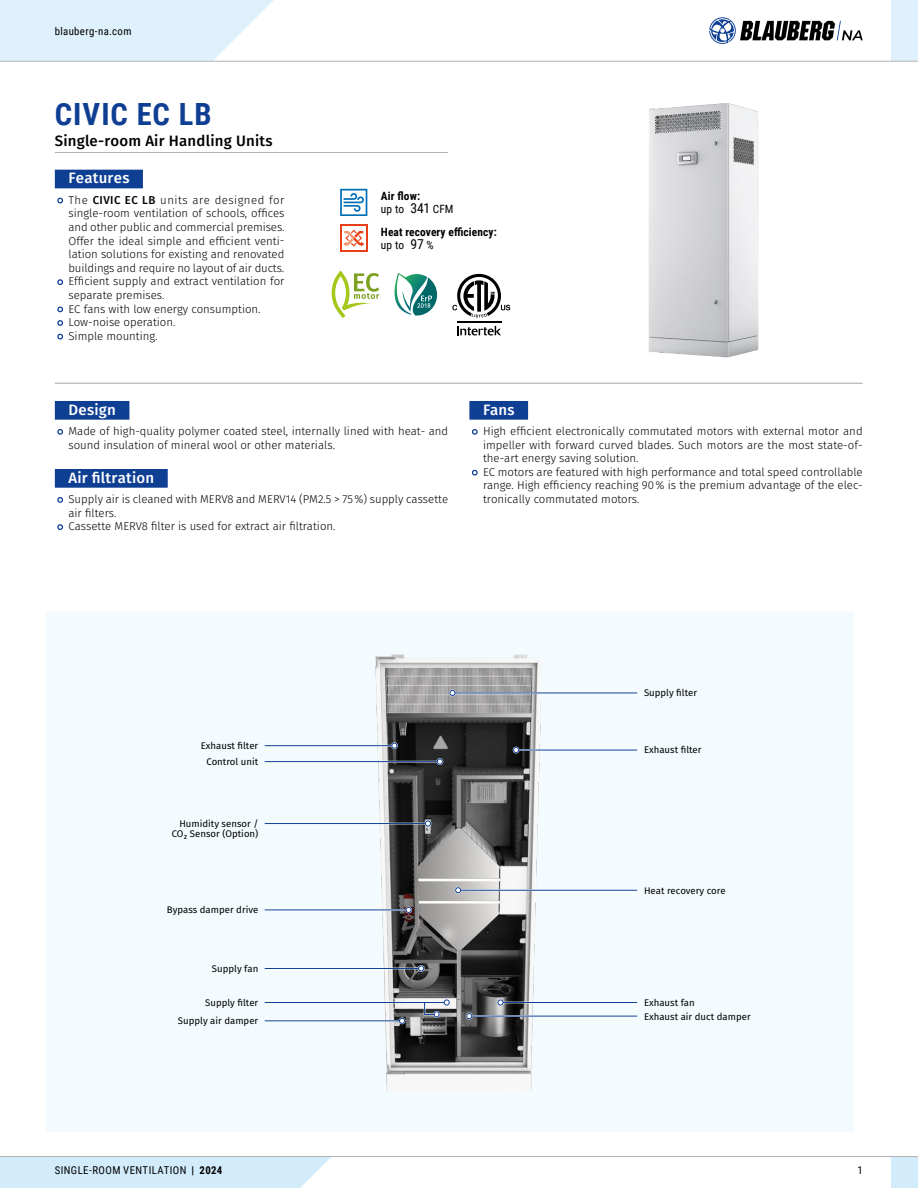
<style>
.page{position:relative;width:918px;height:1188px;background:#fff}
.page>*{position:absolute;margin:0;border:0;box-sizing:border-box;transform-origin:0 0}
.t1{font:700 30.6px "Roboto Condensed";letter-spacing:.03em;color:#0f3f93}
.t2{font:500 15px "Fira Sans";letter-spacing:.015em;color:#fff}
.t3{font:500 15px "Fira Sans";letter-spacing:.015em;color:#000}
.t4{font:300 11.4px/13.6px "Fira Sans";color:#000}
.t5{font:700 11.4px/13.6px "Roboto Condensed";letter-spacing:.01em;color:#000}
.t6{font:10.8px "Roboto Condensed";letter-spacing:.035em;color:#000}
.t7{font:9.6px/13.6px "Fira Sans";color:#000;text-align:right}
.s1{font-weight:500}
.s2{font-weight:400}
.s3{font-weight:400;font-size:13.65px}
.s4{font-weight:700}
</style>
<div class="page">
<div style="left:55px;top:401px;width:74px;height:19px;background:#0f3f93"></div>
<div style="left:55px;top:469px;width:113px;height:19px;background:#0f3f93"></div>
<svg style="left:57px;top:429px;width:6px;height:6px"></svg>
<svg style="left:57px;top:497px;width:6px;height:6px"></svg>
<svg style="left:57px;top:524px;width:6px;height:6px"></svg>
<div style="left:469px;top:401px;width:59px;height:19px;background:#0f3f93"></div>
<svg style="left:471px;top:429px;width:7px;height:6px"></svg>
<svg style="left:471px;top:469px;width:7px;height:7px"></svg>
<hr style="left:55px;top:152px;width:393px;height:1px;background:#b1b2b3">
<div style="left:55px;top:170px;width:88px;height:18px;background:#0f3f93"></div>
<svg style="left:57px;top:197px;width:7px;height:7px"></svg>
<svg style="left:57px;top:279px;width:6px;height:6px"></svg>
<svg style="left:57px;top:306px;width:7px;height:7px"></svg>
<svg style="left:57px;top:320px;width:6px;height:6px"></svg>
<svg style="left:57px;top:333px;width:7px;height:7px"></svg>
<hr style="left:55px;top:383px;width:808px;height:1px;background:#b1b2b3">
<img style="left:648px;top:103px;width:110px;height:254px">
<svg style="left:340px;top:189px;width:27px;height:27px"></svg>
<div style="left:340px;top:225px;width:27px;height:27px;background:#e73f16"></div>
<div style="left:342px;top:226px;width:24px;height:24px;background:#fff"></div>
<svg style="left:343px;top:230px;width:21px;height:17px"></svg>
<svg style="left:394px;top:273px;width:43px;height:43px"></svg>
<svg style="left:332px;top:270px;width:47px;height:48px"></svg>
<svg style="left:457px;top:326px;width:44px;height:10px"></svg>
<svg style="left:452px;top:274px;width:58px;height:44px"></svg>
<hr style="left:457px;top:321px;width:44px;height:1px;background:#000">
<div style="left:46px;top:611px;width:808px;height:521px;background:#f4fbfe"></div>
<img style="left:376px;top:655px;width:165px;height:435px">
<hr style="left:517px;top:749px;width:120px;height:2px;background:#fff">
<div style="left:513px;top:747px;width:7px;height:6px;border:2px solid #fff;border-radius:50%"></div>
<hr style="left:517px;top:750px;width:120px;height:1px;background:#0f3f93">
<svg style="left:513px;top:747px;width:6px;height:6px"></svg>
<hr style="left:265px;top:745px;width:127px;height:2px;background:#fff">
<div style="left:391px;top:742px;width:7px;height:7px;border:2px solid #fff;border-radius:50%"></div>
<hr style="left:265px;top:745px;width:127px;height:1px;background:#0f3f93">
<svg style="left:391px;top:743px;width:6px;height:6px"></svg>
<hr style="left:459px;top:889px;width:178px;height:2px;background:#fff">
<div style="left:455px;top:887px;width:7px;height:7px;border:2px solid #fff;border-radius:50%"></div>
<hr style="left:459px;top:890px;width:178px;height:1px;background:#0f3f93">
<svg style="left:455px;top:887px;width:6px;height:6px"></svg>
<div style="left:497px;top:999px;width:7px;height:7px;border:2px solid #fff;border-radius:50%"></div>
<hr style="left:500px;top:1002px;width:137px;height:1px;background:#0f3f93">
<svg style="left:498px;top:1000px;width:5px;height:5px"></svg>
<hr style="left:471px;top:1015px;width:166px;height:2px;background:#fff">
<div style="left:466px;top:1013px;width:7px;height:7px;border:2px solid #fff;border-radius:50%"></div>
<hr style="left:471px;top:1016px;width:166px;height:1px;background:#0f3f93">
<svg style="left:466px;top:1013px;width:6px;height:6px"></svg>
<div style="left:437px;top:758px;width:6px;height:7px;border:2px solid #fff;border-radius:50%"></div>
<hr style="left:265px;top:761px;width:173px;height:1px;background:#0f3f93">
<svg style="left:437px;top:759px;width:6px;height:6px"></svg>
<div style="left:425px;top:820px;width:6px;height:7px;border:2px solid #fff;border-radius:50%"></div>
<hr style="left:265px;top:823px;width:163px;height:1px;background:#0f3f93">
<svg style="left:425px;top:821px;width:6px;height:6px"></svg>
<hr style="left:265px;top:909px;width:144px;height:2px;background:#fff">
<div style="left:405px;top:907px;width:7px;height:6px;border:2px solid #fff;border-radius:50%"></div>
<hr style="left:265px;top:909px;width:144px;height:1px;background:#0f3f93">
<svg style="left:406px;top:907px;width:6px;height:6px"></svg>
<div style="left:418px;top:965px;width:7px;height:7px;border:2px solid #fff;border-radius:50%"></div>
<hr style="left:265px;top:968px;width:156px;height:1px;background:#0f3f93">
<svg style="left:418px;top:966px;width:6px;height:5px"></svg>
<div style="left:433px;top:1011px;width:7px;height:7px;border:2px solid #fff;border-radius:50%"></div>
<div style="left:443px;top:999px;width:7px;height:7px;border:2px solid #fff;border-radius:50%"></div>
<hr style="left:265px;top:1002px;width:180px;height:1px;background:#0f3f93">
<svg style="left:424px;top:1000px;width:26px;height:17px"></svg>
<hr style="left:265px;top:1020px;width:138px;height:2px;background:#fff">
<div style="left:399px;top:1017px;width:6px;height:7px;border:2px solid #fff;border-radius:50%"></div>
<hr style="left:265px;top:1020px;width:138px;height:1px;background:#0f3f93">
<svg style="left:399px;top:1018px;width:6px;height:6px"></svg>
<hr style="left:454px;top:692px;width:183px;height:2px;background:#fff">
<div style="left:449px;top:690px;width:7px;height:6px;border:2px solid #fff;border-radius:50%"></div>
<hr style="left:454px;top:693px;width:183px;height:1px;background:#0f3f93">
<svg style="left:449px;top:690px;width:6px;height:6px"></svg>
<div style="left:891px;top:1157px;width:27px;height:31px;background:#d3ecfc"></div>
<div style="left:0;top:1157px;width:331px;height:31px;background:#d3ecfc"></div>
<hr style="left:0;top:1156px;width:918px;height:1px;background:#b1b2b3">
<div style="left:891px;top:0;width:27px;height:61px;background:#def1fd"></div>
<svg style="left:0;top:0;width:295px;height:61px"></svg>
<hr style="left:0;top:61px;width:918px;height:1px;background:#b1b2b3">
<svg style="left:709px;top:17px;width:154px;height:27px"></svg>
<p class="t6" style="left:55px;top:23px;width:78px">blauberg-na.com</p>
<h1 class="t1" style="left:55px;top:93px;width:158px">CIVIC EC LB</h1>
<h2 class="t3" style="left:55px;top:130px;width:219px">Single-room Air Handling Units</h2>
<h2 class="t2" style="left:68px;top:168px;width:63px">Features</h2>
<p class="t4" style="left:68px;top:194px;width:218px">The <span class="s1">CIVIC EC LB</span> units are designed for single-room ventilation of schools, offices and other public and commercial premises.<br>Offer the ideal simple and efficient venti&shy;lation solutions for existing and renovated buildings and require no layout of air ducts.<br>Efficient supply and extract ventilation for separate premises.<br>EC fans with low energy consumption.<br>Low-noise operation.<br>Simple mounting.</p>
<p class="t5" style="left:381px;top:189px;width:74px">Air flow:<br><span class="s2">up to</span> <span class="s3">341</span> <span class="s2">CFM</span></p>
<p class="t5" style="left:381px;top:224px;width:117px">Heat recovery efficiency: <span class="s2">up to</span> <span class="s3">97</span> <span class="s2">%</span></p>
<h2 class="t2" style="left:68px;top:399px;width:49px">Design</h2>
<p class="t4" style="left:68px;top:425px;width:381px">Made of high-quality polymer coated steel, internally lined with heat- and sound insulation of mineral wool or other materials.</p>
<h2 class="t2" style="left:68px;top:467px;width:87px">Air filtration</h2>
<p class="t4" style="left:68px;top:493px;width:381px">Supply air is cleaned with MERV8 and MERV14 (PM2.5 &gt; 75%) supply cassette air filters.<br>Cassette MERV8 filter is used for extract air filtration.</p>
<h2 class="t2" style="left:483px;top:399px;width:33px">Fans</h2>
<p class="t4" style="left:483px;top:425px;width:381px">High efficient electronically commutated motors with external motor and impeller with forward curved blades. Such motors are the most state-of&shy;the-art energy saving solution.<br>EC motors are featured with high performance and total speed controllable range. High efficiency reaching 90% is the premium advantage of the elec&shy;tronically commutated motors.</p>
<p class="t7" style="left:201px;top:740px;width:59px">Exhaust filter</p>
<p class="t7" style="left:206px;top:756px;width:53px">Control unit</p>
<p class="t7" style="left:172px;top:819px;width:88px;line-height:10.2px">Humidity sensor /<br>CO₂ Sensor (Option)</p>
<p class="t7" style="left:167px;top:904px;width:93px">Bypass damper drive</p>
<p class="t7" style="left:212px;top:962px;width:48px">Supply fan</p>
<p class="t7" style="left:178px;top:994px;width:82px;line-height:18.3px">Supply filter<br>Supply air damper</p>
<p class="t6" style="left:55px;top:1163px;width:169px">SINGLE-ROOM VENTILATION <span class="s4">| 2024</span></p>
<p class="t7" style="left:644px;top:687px;width:55px">Supply filter</p>
<p class="t7" style="left:644px;top:744px;width:59px">Exhaust filter</p>
<p class="t7" style="left:644px;top:884px;width:83px">Heat recovery core</p>
<p class="t7" style="left:644px;top:996px;width:108px;text-align:left">Exhaust fan<br>Exhaust air duct damper</p>
<p class="t6" style="left:857px;top:1163px;width:7px">1</p>
</div>
